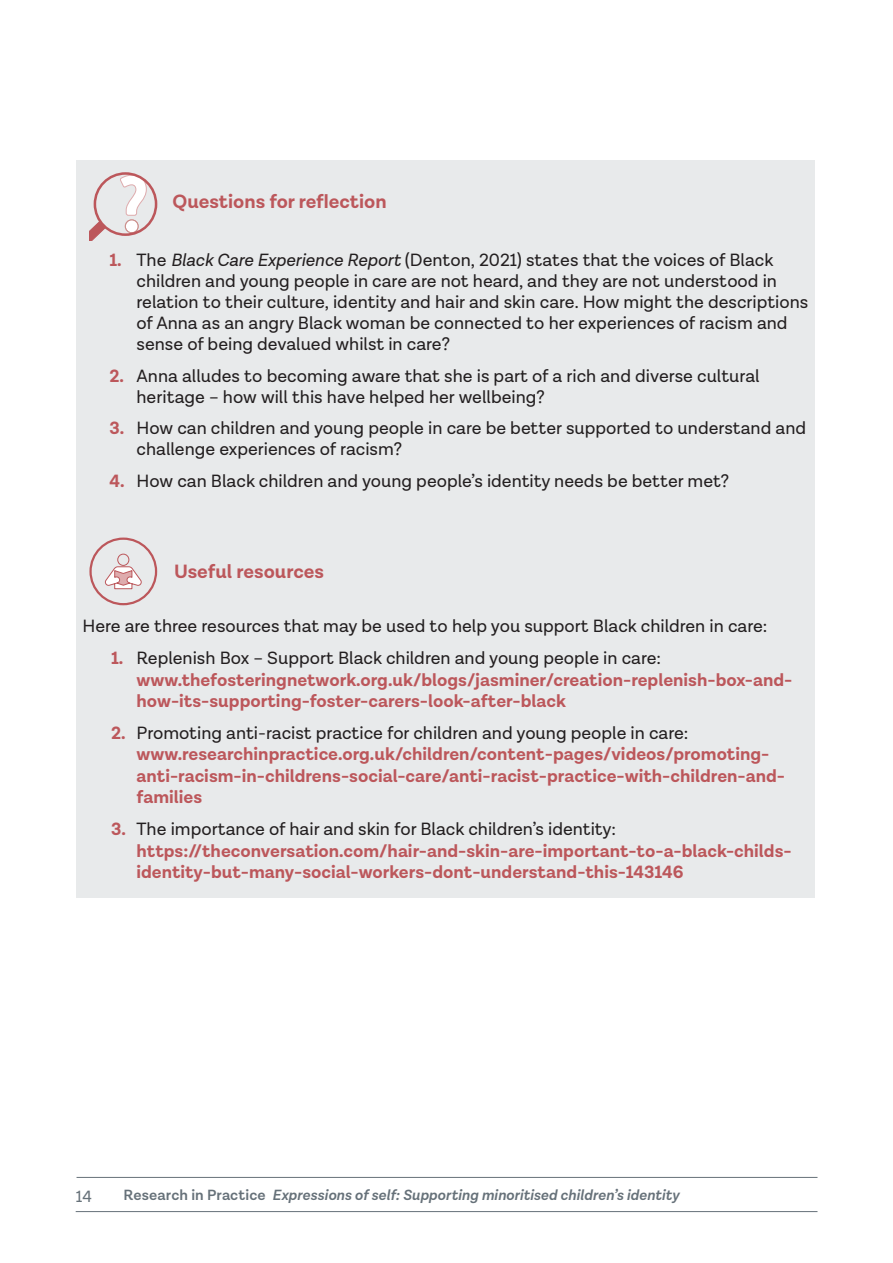
<style>
.page{position:relative;width:893px;height:1263px;background:#fff}
.page>*{position:absolute;margin:0;border:0;box-sizing:border-box;transform-origin:0 0}
.Heading_4{font:700 19.5px "Lota Grotesque Alt 1";color:#bc575b}
.List_Paragraph{font:18px/21px "Lota Grotesque Alt 1";color:#231f20}
.List_Paragraph-2{font:700 18px/21.6px "Lota Grotesque Alt 1";color:#bc575b}
.t1{font:16.5px "Lota Grotesque Alt 1";color:#667179}
.t2{font:italic 600 15px "Lota Grotesque Alt 1";letter-spacing:.005em;color:#667179}
.s1{font-weight:700;color:#bc575b}
.s2{font-style:italic}
.s3{font-style:normal}
</style>
<div class="page">
<hr style="left:76px;top:1211px;width:741px;height:1px;background:#667179">
<hr style="left:77px;top:1177px;width:740px;height:1px;background:#667179">
<div style="left:77px;top:161px;width:738px;height:737px;background:#e8eaeb"></div>
<svg style="left:120px;top:175px;width:27px;height:59px"></svg>
<svg style="left:89px;top:221px;width:17px;height:19px"></svg>
<div style="left:125px;top:219px;width:14px;height:14px;border:1px solid #cb8f8b;border-radius:50%"></div>
<div style="left:94px;top:172px;width:63px;height:64px;border:3px solid #bc575b;border-radius:50%"></div>
<div style="left:89px;top:537px;width:68px;height:68px;border:2px solid #bc575b;border-radius:50%"></div>
<div style="left:117px;top:554px;width:12px;height:12px;border:1px solid #bc575b;border-radius:50%"></div>
<svg style="left:105px;top:566px;width:37px;height:23px"></svg>
<p class="Heading_4" style="left:173px;top:190px;width:216px">Questions for reflection</p>
<p class="List_Paragraph" style="left:137px;top:250px;width:673px;text-indent:-27px"><span class="s1">1.</span> The <span class="s2">Black Care Experience Report</span> (Denton, 2021) states that the voices of Black children and young people in care are not heard, and they are not understood in relation to their culture, identity and hair and skin care. How might the descriptions of Anna as an angry Black woman be connected to her experiences of racism and sense of being devalued whilst in care?</p>
<p class="List_Paragraph" style="left:137px;top:366px;width:625px;text-indent:-27px"><span class="s1">2.</span> Anna alludes to becoming aware that she is part of a rich and diverse cultural heritage – how will this have helped her wellbeing?</p>
<p class="List_Paragraph" style="left:137px;top:418px;width:671px;text-indent:-27px"><span class="s1">3.</span> How can children and young people in care be better supported to understand and challenge experiences of racism?</p>
<p class="List_Paragraph" style="left:110px;top:471px;width:621px"><span class="s1">4.</span> How can Black children and young people’s identity needs be better met?</p>
<p class="Heading_4" style="left:174px;top:561px;width:151px">Useful resources</p>
<p class="List_Paragraph" style="left:83px;top:616px;width:686px">Here are three resources that may be used to help you support Black children in care:</p>
<p class="List_Paragraph" style="left:111px;top:648px;width:552px"><span class="s1">1.</span> Replenish Box – Support Black children and young people in care:</p>
<p class="List_Paragraph-2" style="left:137px;top:669px;width:657px">www.thefosteringnetwork.org.uk/blogs/jasminer/creation-replenish-box-and&shy;how-its-supporting-foster-carers-look-after-black</p>
<p class="List_Paragraph" style="left:111px;top:722px;width:579px"><span class="s1">2.</span> Promoting anti-racist practice for children and young people in care:</p>
<p class="List_Paragraph-2" style="left:137px;top:744px;width:650px">www.researchinpractice.org.uk/children/content-pages/videos/promoting&shy;anti-racism-in-childrens-social-care/anti-racist-practice-with-children-and&shy;families</p>
<p class="List_Paragraph" style="left:111px;top:819px;width:507px"><span class="s1">3.</span> The importance of hair and skin for Black children’s identity:</p>
<p class="List_Paragraph-2" style="left:137px;top:840px;width:657px">https://theconversation.com/hair-and-skin-are-important-to-a-black-childs&shy;identity-but-many-social-workers-dont-understand-this-143146</p>
<p class="t1" style="left:76px;top:1188px;width:17px">14</p>
<p class="t2" style="left:124px;top:1186px;width:557px"><span class="s3">Research in Practice</span> Expressions of self: Supporting minoritised children’s identity</p>
</div>
